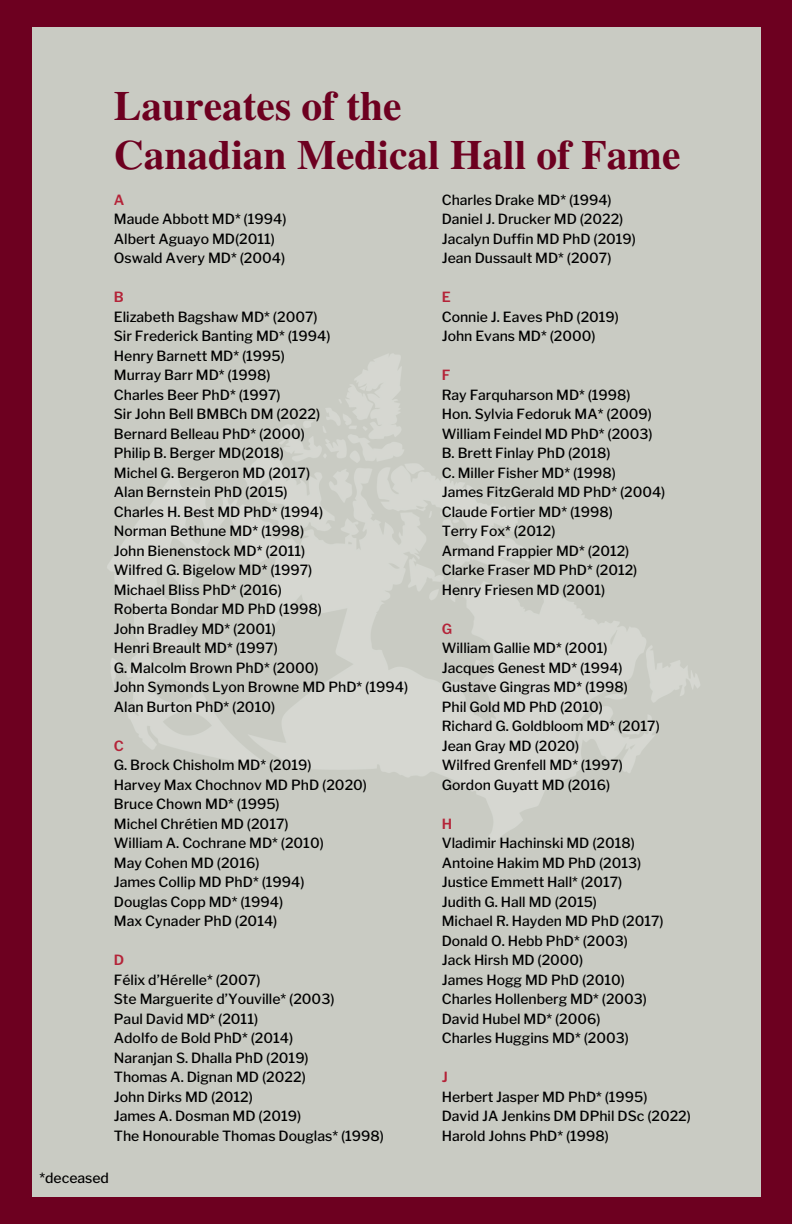
<style>
.page{position:relative;width:792px;height:1224px;background:#6d0020}
.page>*{position:absolute;margin:0;border:0;box-sizing:border-box;transform-origin:0 0}
.t1{font:700 41.5px/49.5px "Te X Gyre Termes";color:#6d0020}
.t2{font:500 14px/19.5px "Libre Franklin";color:#000}
.t3{font:600 14px "Libre Franklin";color:#b42338}
</style>
<div class="page">
<div style="left:32px;top:27px;width:729px;height:1170px;background:#c9cbc3"></div>
<img style="left:107px;top:354px;width:593px;height:488px">
<h1 class="t1" style="left:114px;top:79px;width:568px">Laureates of the<br>Canadian Medical Hall of Fame</h1>
<p class="t3" style="left:114px;top:191px;width:12px">A</p>
<p class="t2" style="left:114px;top:210px;width:174px">Maude Abbott MD* (1994)<br>Albert Aguayo MD(2011)<br>Oswald Avery MD* (2004)</p>
<p class="t3" style="left:114px;top:289px;width:12px">B</p>
<p class="t2" style="left:114px;top:307px;width:296px">Elizabeth Bagshaw MD* (2007)<br>Sir Frederick Banting MD* (1994)<br>Henry Barnett MD* (1995)<br>Murray Barr MD* (1998)<br>Charles Beer PhD* (1997)<br>Sir John Bell BMBCh DM (2022)<br>Bernard Belleau PhD* (2000)<br>Philip B. Berger MD(2018)<br>Michel G. Bergeron MD (2017)<br>Alan Bernstein PhD (2015)<br>Charles H. Best MD PhD* (1994)<br>Norman Bethune MD* (1998)<br>John Bienenstock MD* (2011)<br>Wilfred G. Bigelow MD* (1997)<br>Michael Bliss PhD* (2016)<br>Roberta Bondar MD PhD (1998)<br>John Bradley MD* (2001)<br>Henri Breault MD* (1997)<br>G. Malcolm Brown PhD* (2000)<br>John Symonds Lyon Browne MD PhD* (1994)<br>Alan Burton PhD* (2010)</p>
<p class="t3" style="left:114px;top:737px;width:12px">C</p>
<p class="t2" style="left:114px;top:756px;width:255px">G. Brock Chisholm MD* (2019)<br>Harvey Max Chochnov MD PhD (2020)<br>Bruce Chown MD* (1995)<br>Michel Chrétien MD (2017)<br>William A. Cochrane MD* (2010)<br>May Cohen MD (2016)<br>James Collip MD PhD* (1994)<br>Douglas Copp MD* (1994)<br>Max Cynader PhD (2014)</p>
<p class="t3" style="left:114px;top:952px;width:12px">D</p>
<p class="t2" style="left:114px;top:970px;width:272px">Félix d’Hérelle* (2007)<br>Ste Marguerite d’Youville* (2003)<br>Paul David MD* (2011)<br>Adolfo de Bold PhD* (2014)<br>Naranjan S. Dhalla PhD (2019)<br>Thomas A. Dignan MD (2022)<br>John Dirks MD (2012)<br>James A. Dosman MD (2019)<br>The Honourable Thomas Douglas* (1998)</p>
<p class="t2" style="left:442px;top:190px;width:196px">Charles Drake MD* (1994)<br>Daniel J. Drucker MD (2022)<br>Jacalyn Duffin MD PhD (2019)<br>Jean Dussault MD* (2007)</p>
<p class="t3" style="left:442px;top:289px;width:10px">E</p>
<p class="t2" style="left:442px;top:307px;width:179px">Connie J. Eaves PhD (2019)<br>John Evans MD* (2000)</p>
<p class="t3" style="left:442px;top:367px;width:10px">F</p>
<p class="t2" style="left:442px;top:385px;width:225px">Ray Farquharson MD* (1998)<br>Hon. Sylvia Fedoruk MA* (2009)<br>William Feindel MD PhD* (2003)<br>B. Brett Finlay PhD (2018)<br>C. Miller Fisher MD* (1998)<br>James FitzGerald MD PhD* (2004)<br>Claude Fortier MD* (1998)<br>Terry Fox* (2012)<br>Armand Frappier MD* (2012)<br>Clarke Fraser MD PhD* (2012)<br>Henry Friesen MD (2001)</p>
<p class="t3" style="left:442px;top:620px;width:12px">G</p>
<p class="t2" style="left:442px;top:639px;width:220px">William Gallie MD* (2001)<br>Jacques Genest MD* (1994)<br>Gustave Gingras MD* (1998)<br>Phil Gold MD PhD (2010)<br>Richard G. Goldbloom MD* (2017)<br>Jean Gray MD (2020)<br>Wilfred Grenfell MD* (1997)<br>Gordon Guyatt MD (2016)</p>
<p class="t3" style="left:442px;top:815px;width:12px">H</p>
<p class="t2" style="left:442px;top:834px;width:223px">Vladimir Hachinski MD (2018)<br>Antoine Hakim MD PhD (2013)<br>Justice Emmett Hall* (2017)<br>Judith G. Hall MD (2015)<br>Michael R. Hayden MD PhD (2017)<br>Donald O. Hebb PhD* (2003)<br>Jack Hirsh MD (2000)<br>James Hogg MD PhD (2010)<br>Charles Hollenberg MD* (2003)<br>David Hubel MD* (2006)<br>Charles Huggins MD* (2003)</p>
<p class="t3" style="left:442px;top:1069px;width:8px">J</p>
<p class="t2" style="left:442px;top:1087px;width:251px">Herbert Jasper MD PhD* (1995)<br>David JA Jenkins DM DPhil DSc (2022)<br>Harold Johns PhD* (1998)</p>
<p class="t2" style="left:39px;top:1169px;width:71px">*deceased</p>
</div>
